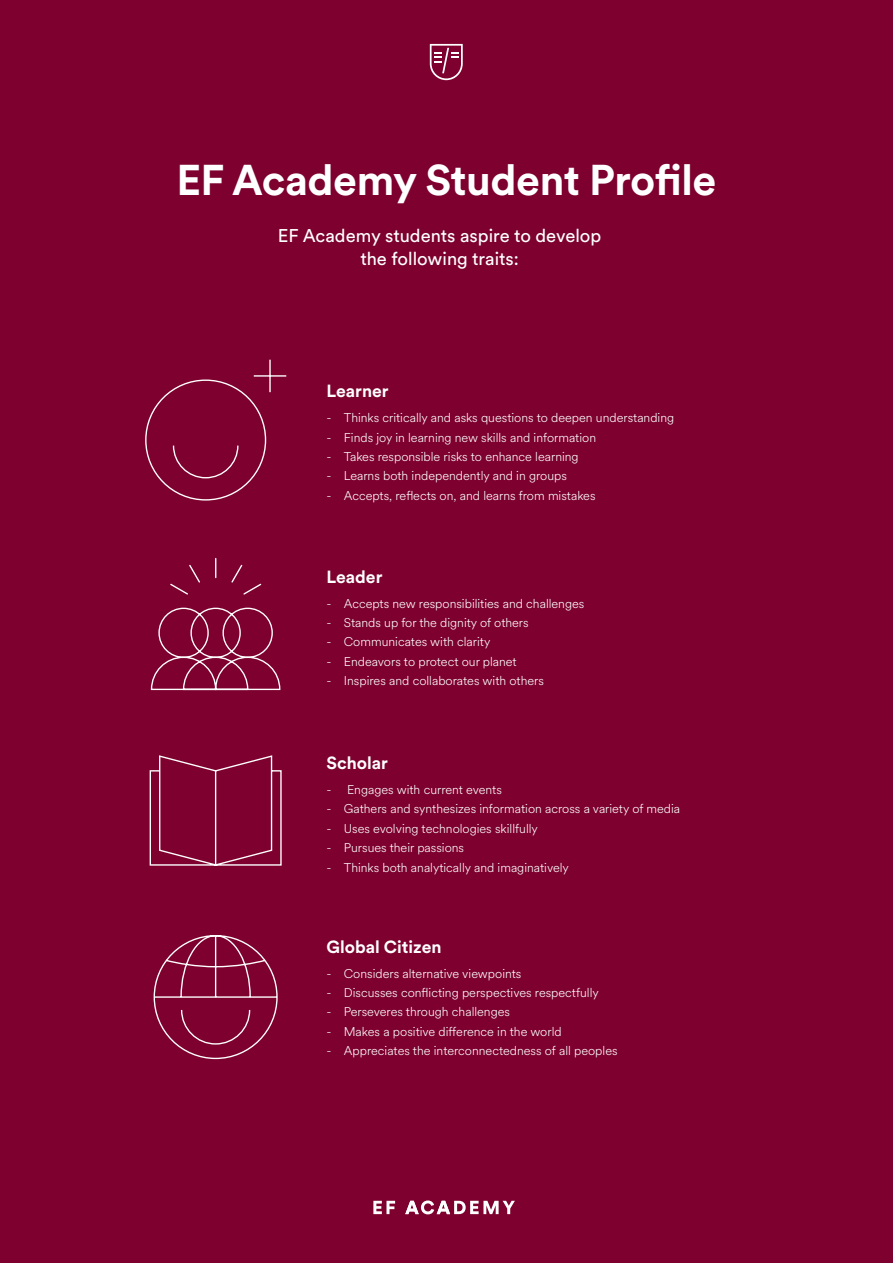
<style>
.page{position:relative;width:893px;height:1263px;background:#7d002e}
.page>*{position:absolute;margin:0;border:0;box-sizing:border-box;transform-origin:0 0}
.t1{font:700 42.6px "EF Circular";letter-spacing:-.01em;color:#fff}
.t2{font:18.3px/23.2px "EF Circular";color:#fff;text-align:center}
.t3{font:700 17.4px "EF Circular";color:#fff}
.t4{font:300 12.6px "EF Circular";color:#fff}
</style>
<div class="page">
<svg style="left:430px;top:44px;width:33px;height:36px"></svg>
<svg style="left:373px;top:1201px;width:22px;height:13px"></svg>
<svg style="left:405px;top:1200px;width:110px;height:14px"></svg>
<svg style="left:145px;top:359px;width:142px;height:142px"></svg>
<svg style="left:150px;top:607px;width:131px;height:84px"></svg>
<svg style="left:170px;top:557px;width:92px;height:38px"></svg>
<svg style="left:153px;top:935px;width:125px;height:125px"></svg>
<svg style="left:149px;top:755px;width:133px;height:111px"></svg>
<p class="t1" style="left:176px;top:150px;width:542px">EF Academy Student Profile</p>
<p class="t2" style="left:278px;top:223px;width:325px">EF Academy students aspire to develop the following traits:</p>
<p class="t3" style="left:326px;top:379px;width:64px">Learner</p>
<p class="t4" style="left:326px;top:409px;width:349px">- Thinks critically and asks questions to deepen understanding</p>
<p class="t4" style="left:326px;top:429px;width:271px">- Finds joy in learning new skills and information</p>
<p class="t4" style="left:326px;top:448px;width:254px">- Takes responsible risks to enhance learning</p>
<p class="t4" style="left:326px;top:468px;width:242px">- Learns both independently and in groups</p>
<p class="t4" style="left:326px;top:487px;width:271px">- Accepts, reflects on, and learns from mistakes</p>
<p class="t3" style="left:326px;top:565px;width:58px">Leader</p>
<p class="t4" style="left:326px;top:595px;width:259px">- Accepts new responsibilities and challenges</p>
<p class="t4" style="left:326px;top:614px;width:204px">- Stands up for the dignity of others</p>
<p class="t4" style="left:326px;top:633px;width:165px">- Communicates with clarity</p>
<p class="t4" style="left:326px;top:653px;width:192px">- Endeavors to protect our planet</p>
<p class="t4" style="left:326px;top:672px;width:219px">- Inspires and collaborates with others</p>
<p class="t3" style="left:326px;top:751px;width:63px">Scholar</p>
<p class="t4" style="left:326px;top:781px;width:177px">- Engages with current events</p>
<p class="t4" style="left:326px;top:800px;width:355px">- Gathers and synthesizes information across a variety of media</p>
<p class="t4" style="left:326px;top:820px;width:213px">- Uses evolving technologies skillfully</p>
<p class="t4" style="left:326px;top:839px;width:139px">- Pursues their passions</p>
<p class="t4" style="left:326px;top:859px;width:244px">- Thinks both analytically and imaginatively</p>
<p class="t3" style="left:326px;top:935px;width:117px">Global Citizen</p>
<p class="t4" style="left:326px;top:965px;width:197px">- Considers alternative viewpoints</p>
<p class="t4" style="left:326px;top:984px;width:274px">- Discusses conflicting perspectives respectfully</p>
<p class="t4" style="left:326px;top:1003px;width:185px">- Perseveres through challenges</p>
<p class="t4" style="left:326px;top:1023px;width:237px">- Makes a positive difference in the world</p>
<p class="t4" style="left:326px;top:1042px;width:293px">- Appreciates the interconnectedness of all peoples</p>
</div>
